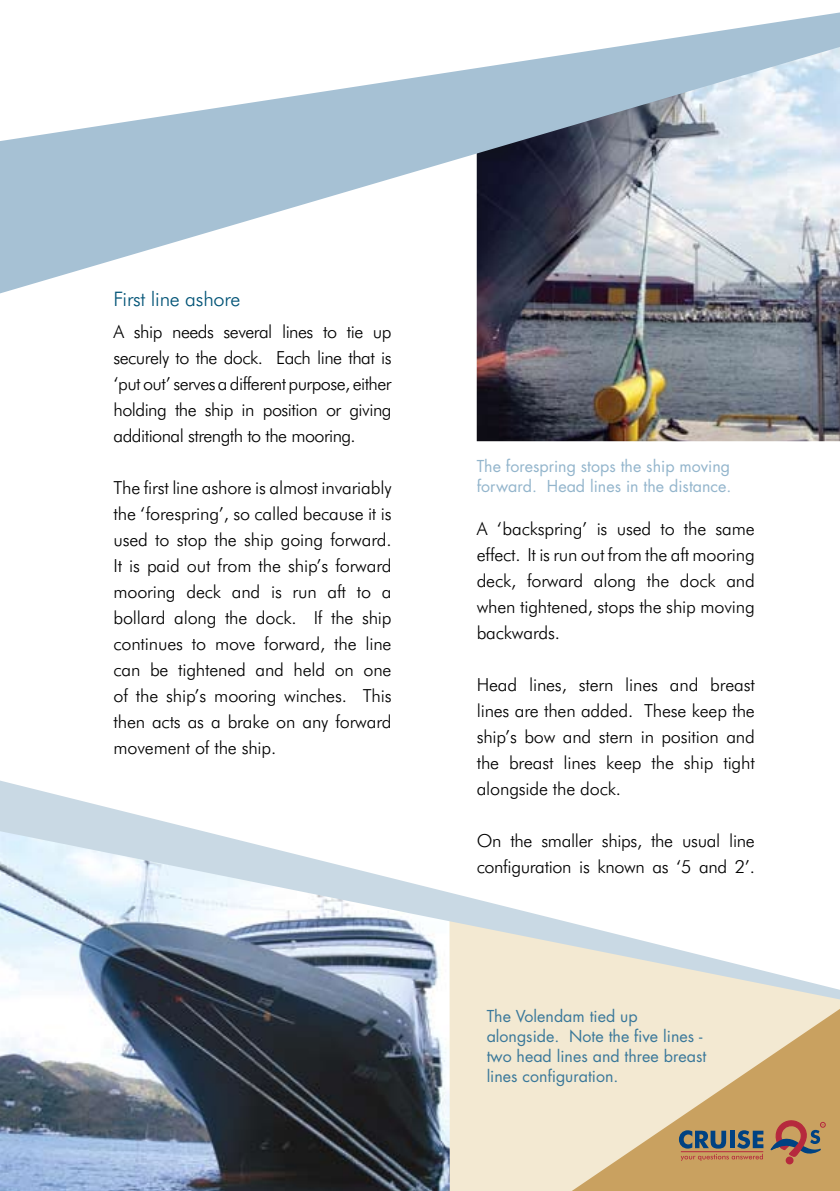
<style>
.page{position:relative;width:840px;height:1191px;background:#fff}
.page>*{position:absolute;margin:0;border:0;box-sizing:border-box;transform-origin:0 0}
.t1{font:300 20px "Futura BT";letter-spacing:-.01em;color:#005376}
.t2{font:300 18px/26px "Futura BT";letter-spacing:-.01em;color:#000;text-align:justify}
.t3{font:16px/20px "Futura";color:#3a789a}
.t4{font:16px/20px "Futura";color:#93b5cc}
</style>
<div class="page">
<img style="left:0;top:999px;width:449px;height:192px">
<img style="left:476px;top:293px;width:363px;height:148px">
<div style="left:449px;top:999px;width:390px;height:192px;background:#f3e9d2"></div>
<svg style="left:0;top:12px;width:839px;height:281px"></svg>
<svg style="left:571px;top:1008px;width:268px;height:183px;background:#e0c99f"></svg>
<svg style="left:0;top:780px;width:839px;height:219px"></svg>
<svg style="left:678px;top:1130px;width:85px;height:30px;background:#807869"></svg>
<svg style="left:770px;top:1119px;width:54px;height:39px;background:#a5785d"></svg>
<div style="left:785px;top:1156px;width:8px;height:8px;background:#b6293d;border-radius:50%"></div>
<hr style="left:680px;top:1151px;width:82px;height:1px;background:#b6293d">
<p class="t1" style="left:113px;top:287px;width:128px">First line ashore</p>
<p class="t2" style="left:113px;top:318px;width:279px">A ship needs several lines to tie up securely to the dock. Each line that is ‘put out’ serves a different purpose, either holding the ship in position or giving additional strength to the mooring.</p>
<p class="t2" style="left:113px;top:474px;width:279px">The first line ashore is almost invariably the ‘forespring’, so called because it is used to stop the ship going forward.<br>It is paid out from the ship’s forward mooring deck and is run aft to a bollard along the dock. If the ship continues to move forward, the line can be tightened and held on one of the ship’s mooring winches. This then acts as a brake on any forward movement of the ship.</p>
<p class="t4" style="left:476px;top:456px;width:256px">The forespring stops the ship moving forward. Head lines in the distance.</p>
<p class="t2" style="left:476px;top:516px;width:279px">A ‘backspring’ is used to the same effect. It is run out from the aft mooring deck, forward along the dock and when tightened, stops the ship moving backwards.</p>
<p class="t2" style="left:476px;top:672px;width:279px">Head lines, stern lines and breast lines are then added. These keep the ship’s bow and stern in position and the breast lines keep the ship tight alongside the dock.</p>
<p class="t2" style="left:476px;top:828px;width:279px">On the smaller ships, the usual line configuration is known as ‘5 and 2’.</p>
<p class="t3" style="left:486px;top:1006px;width:221px">The Volendam tied up alongside. Note the five lines - two head lines and three breast lines configuration.</p>
</div>
